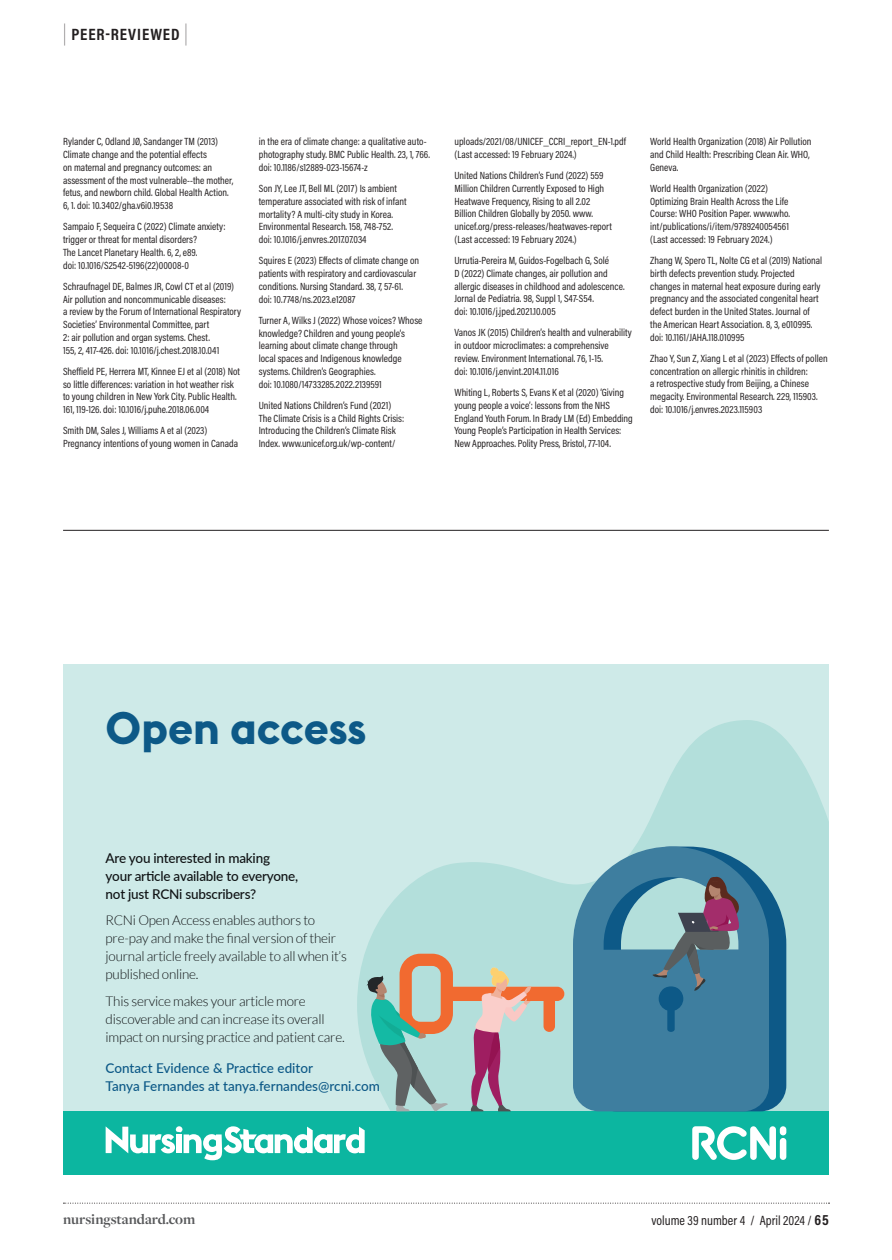
<style>
.page{position:relative;width:892px;height:1260px;background:#fff}
.page>*{position:absolute;margin:0;border:0;box-sizing:border-box;transform-origin:0 0}
.t1{font:700 45px "Euclid Flex";color:#0d5987}
.t2{font:700 16.5px "Acumin Pro Cond";letter-spacing:.055em;color:#231f20}
.t3{font:700 15px "Freight Disp Pro";color:#57585a}
.t4{font:300 13.5px/18px "Lato";letter-spacing:-.015em;color:#0f1214}
.t5{font:500 13.5px/18px "Lato";letter-spacing:-.015em;color:#0f1214}
.t6{font:500 13.5px/18px "Lato";color:#0d5987}
.t7{font:13.5px "Acumin Pro Cond";color:#231f20}
.t8{font:10.5px/12.8px "Acumin Pro Cond";color:#231f20}
.s1{font-weight:100;font-size:21px}
.s2{font-weight:700;font-size:15px}
</style>
<div class="page">
<hr style="left:63px;top:530px;width:765px;height:1px;background:#231f20">
<div style="left:63px;top:664px;width:765px;height:511px;background:#ceeae8"></div>
<svg style="left:357px;top:720px;width:471px;height:391px"></svg>
<div style="left:63px;top:1111px;width:765px;height:64px;background:#0cb6a0"></div>
<svg style="left:692px;top:1126px;width:84px;height:34px"></svg>
<div style="left:779px;top:1138px;width:7px;height:21px;background:#fff;border-radius:3px"></div>
<div style="left:779px;top:1126px;width:7px;height:9px;background:#fff;border-radius:3px"></div>
<svg style="left:769px;top:846px;width:17px;height:265px;background:#377b9c"></svg>
<svg style="left:573px;top:846px;width:196px;height:265px;background:#4a88a5"></svg>
<svg style="left:364px;top:953px;width:200px;height:158px;background:#b1bcb4"></svg>
<svg style="left:652px;top:876px;width:89px;height:155px;background:#608398"></svg>
<svg style="left:106px;top:1126px;width:258px;height:34px"></svg>
<svg style="left:63px;top:1202px;width:766px;height:1px"></svg>
<h2 class="t2" style="left:63px;top:24px;width:126px"><span class="s1">|</span> PEER-REVIEWED <span class="s1">|</span></h2>
<p class="t8" style="left:63px;top:135px;width:172px">Rylander C, Odland JØ, Sandanger TM (2013)<br>Climate change and the potential effects<br>on maternal and pregnancy outcomes: an assessment of the most vulnerable--the mother, fetus, and newborn child. Global Health Action.<br>6, 1. doi: 10.3402/gha.v6i0.19538</p>
<p class="t8" style="left:63px;top:220px;width:164px">Sampaio F, Sequeira C (2022) Climate anxiety: trigger or threat for mental disorders?<br>The Lancet Planetary Health. 6, 2, e89.<br>doi: 10.1016/S2542-5196(22)00008-0</p>
<p class="t8" style="left:63px;top:280px;width:179px">Schraufnagel DE, Balmes JR, Cowl CT et al (2019)<br>Air pollution and noncommunicable diseases:<br>a review by the Forum of International Respiratory Societies’ Environmental Committee, part<br>2: air pollution and organ systems. Chest.<br>155, 2, 417-426. doi: 10.1016/j.chest.2018.10.041</p>
<p class="t8" style="left:63px;top:365px;width:178px">Sheffield PE, Herrera MT, Kinnee EJ et al (2018) Not so little differences: variation in hot weather risk to young children in New York City. Public Health.<br>161, 119-126. doi: 10.1016/j.puhe.2018.06.004</p>
<p class="t8" style="left:63px;top:424px;width:176px">Smith DM, Sales J, Williams A et al (2023)<br>Pregnancy intentions of young women in Canada</p>
<p class="t8" style="left:259px;top:135px;width:173px">in the era of climate change: a qualitative auto&shy;photography study. BMC Public Health. 23, 1, 766. doi: 10.1186/s12889-023-15674-z</p>
<p class="t8" style="left:259px;top:182px;width:149px">Son JY, Lee JT, Bell ML (2017) Is ambient temperature associated with risk of infant mortality? A multi-city study in Korea.<br>Environmental Research. 158, 748-752. doi: 10.1016/j.envres.2017.07.034</p>
<p class="t8" style="left:259px;top:254px;width:162px">Squires E (2023) Effects of climate change on patients with respiratory and cardiovascular conditions. Nursing Standard. 38, 7, 57-61.<br>doi: 10.7748/ns.2023.e12087</p>
<p class="t8" style="left:259px;top:313px;width:165px">Turner A, Wilks J (2022) Whose voices? Whose knowledge? Children and young people’s learning about climate change through<br>local spaces and Indigenous knowledge systems. Children’s Geographies.<br>doi: 10.1080/14733285.2022.2139591</p>
<p class="t8" style="left:259px;top:398px;width:147px">United Nations Children’s Fund (2021)<br>The Climate Crisis is a Child Rights Crisis:<br>Introducing the Children’s Climate Risk Index. www.unicef.org.uk/wp-content/</p>
<p class="t8" style="left:454px;top:135px;width:173px">uploads/2021/08/UNICEF_CCRI_report_EN-1.pdf (Last accessed: 19 February 2024.)</p>
<p class="t8" style="left:454px;top:169px;width:159px">United Nations Children’s Fund (2022) 559<br>Million Children Currently Exposed to High Heatwave Frequency, Rising to all 2.02<br>Billion Children Globally by 2050. www. unicef.org/press-releases/heatwaves-report (Last accessed: 19 February 2024.)</p>
<p class="t8" style="left:454px;top:254px;width:171px">Urrutia-Pereira M, Guidos-Fogelbach G, Solé<br>D (2022) Climate changes, air pollution and allergic diseases in childhood and adolescence.<br>Jornal de Pediatria. 98, Suppl 1, S47-S54.<br>doi: 10.1016/j.jped.2021.10.005</p>
<p class="t8" style="left:454px;top:326px;width:179px">Vanos JK (2015) Children’s health and vulnerability in outdoor microclimates: a comprehensive review. Environment International. 76, 1-15.<br>doi: 10.1016/j.envint.2014.11.016</p>
<p class="t8" style="left:454px;top:386px;width:180px">Whiting L, Roberts S, Evans K et al (2020) ‘Giving young people a voice’: lessons from the NHS England Youth Forum. In Brady LM (Ed) Embedding Young People’s Participation in Health Services:<br>New Approaches. Polity Press, Bristol, 77-104.</p>
<p class="t8" style="left:650px;top:135px;width:163px">World Health Organization (2018) Air Pollution and Child Health: Prescribing Clean Air. WHO,<br>Geneva.</p>
<p class="t8" style="left:650px;top:182px;width:141px">World Health Organization (2022)<br>Optimizing Brain Health Across the Life Course: WHO Position Paper. www.who. int/publications/i/item/9789240054561 (Last accessed: 19 February 2024.)</p>
<p class="t8" style="left:650px;top:254px;width:173px">Zhang W, Spero TL, Nolte CG et al (2019) National birth defects prevention study. Projected changes in maternal heat exposure during early pregnancy and the associated congenital heart defect burden in the United States. Journal of the American Heart Association. 8, 3, e010995. doi: 10.1161/JAHA.118.010995</p>
<p class="t8" style="left:650px;top:352px;width:179px">Zhao Y, Sun Z, Xiang L et al (2023) Effects of pollen concentration on allergic rhinitis in children:<br>a retrospective study from Beijing, a Chinese megacity. Environmental Research. 229, 115903. doi: 10.1016/j.envres.2023.115903</p>
<h1 class="t1" style="left:106px;top:701px;width:262px">Open access</h1>
<p class="t5" style="left:106px;top:848px;width:194px">Are you interested in making your article available to everyone, not just RCNi subscribers?</p>
<p class="t4" style="left:106px;top:911px;width:243px">RCNi Open Access enables authors to pre-pay and make the final version of their journal article freely available to all when it’s published online.</p>
<p class="t4" style="left:106px;top:992px;width:240px">This service makes your article more discoverable and can increase its overall impact on nursing practice and patient care.</p>
<p class="t6" style="left:106px;top:1058px;width:276px">Contact Evidence &amp; Practice editor<br>Tanya Fernandes at tanya.fernandes@rcni.com</p>
<h3 class="t3" style="left:63px;top:1209px;width:134px">nursingstandard.com</h3>
<p class="t7" style="left:651px;top:1211px;width:179px">volume 39 number 4 / April 2024 / <span class="s2">65</span></p>
</div>
